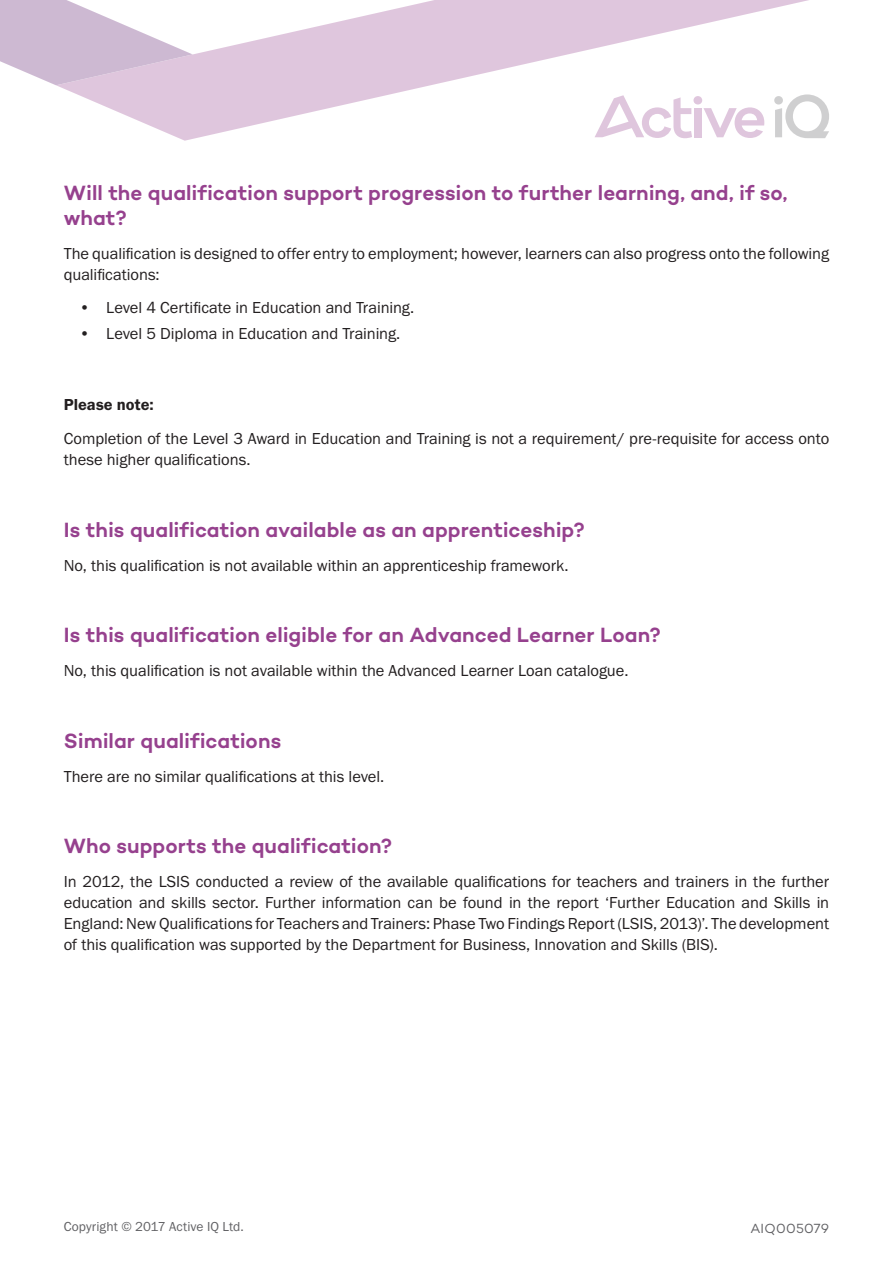
<style>
.page{position:relative;width:893px;height:1263px;background:#fff}
.page>*{position:absolute;margin:0;border:0;box-sizing:border-box;transform-origin:0 0}
.t1{font:600 21px/25.2px "Campton";color:#96418e}
.t2{font:16.5px/21px "Franklin Gothic URW Boo";letter-spacing:-.005em;color:#231f20}
.t3{font:16.5px "Franklin Gothic URW Dem";color:#231f20}
.t4{font:13.5px "Franklin Gothic URW Boo";letter-spacing:.005em;color:#616164}
.t5{font:13.5px "Campton";letter-spacing:.02em;color:#616164}
</style>
<div class="page">
<svg style="left:56px;top:0;width:773px;height:141px"></svg>
<svg style="left:0;top:0;width:193px;height:85px"></svg>
<p class="t1" style="left:64px;top:179px;width:725px">Will the qualification support progression to further learning, and, if so, what?</p>
<p class="t2" style="left:64px;top:242px;width:767px">The qualification is designed to offer entry to employment; however, learners can also progress onto the following qualifications:</p>
<p class="t2" style="left:79px;top:297px;width:336px">• Level 4 Certificate in Education and Training.</p>
<p class="t2" style="left:79px;top:322px;width:323px">• Level 5 Diploma in Education and Training.</p>
<p class="t3" style="left:64px;top:395px;width:91px">Please note:</p>
<p class="t2" style="left:64px;top:428px;width:767px">Completion of the Level 3 Award in Education and Training is not a requirement/ pre-requisite for access onto these higher qualifications.</p>
<p class="t1" style="left:64px;top:517px;width:522px">Is this qualification available as an apprenticeship?</p>
<p class="t2" style="left:64px;top:554px;width:506px">No, this qualification is not available within an apprenticeship framework.</p>
<p class="t1" style="left:64px;top:622px;width:598px">Is this qualification eligible for an Advanced Learner Loan?</p>
<p class="t2" style="left:64px;top:660px;width:566px">No, this qualification is not available within the Advanced Learner Loan catalogue.</p>
<p class="t1" style="left:64px;top:728px;width:219px">Similar qualifications</p>
<p class="t2" style="left:64px;top:765px;width:322px">There are no similar qualifications at this level.</p>
<p class="t1" style="left:64px;top:833px;width:330px">Who supports the qualification?</p>
<p class="t2" style="left:64px;top:871px;width:767px;text-align:justify">In 2012, the LSIS conducted a review of the available qualifications for teachers and trainers in the further education and skills sector. Further information can be found in the report ‘Further Education and Skills in England: New Qualifications for Teachers and Trainers: Phase Two Findings Report (LSIS, 2013)’. The development of this qualification was supported by the Department for Business, Innovation and Skills (BIS).</p>
<p class="t4" style="left:64px;top:1218px;width:182px">Copyright © 2017 Active IQ Ltd.</p>
<p class="t5" style="left:750px;top:1220px;width:80px">AIQ005079</p>
</div>
